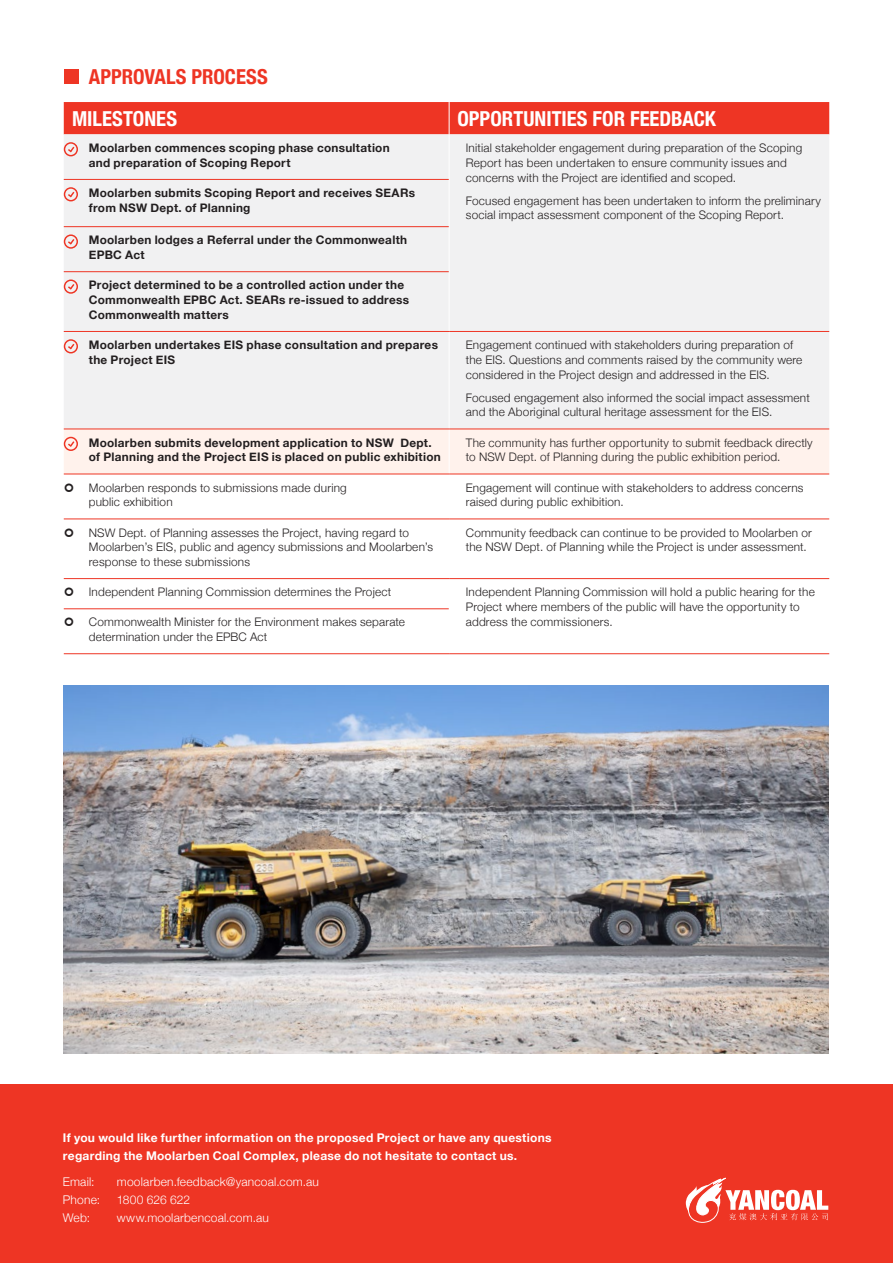
<style>
.page{position:relative;width:893px;height:1263px;background:#fff}
.page>*{position:absolute;margin:0;border:0;box-sizing:border-box;transform-origin:0 0}
.t1{font:700 condensed 20.7px "Helvetica Neue";color:#fff}
.t2{font:700 condensed 20.7px "Helvetica Neue";color:#ee3524}
.t3{font:700 12px/18px "Helvetica Neue";letter-spacing:.025em;color:#fff}
.t4{font:300 12px "Helvetica Neue";letter-spacing:.015em;color:#fff}
.t5{font:300 11.85px/14.7px "Helvetica Neue";letter-spacing:.015em;color:#231f20}
.t6{font:700 11.85px/14.7px "Helvetica Neue";letter-spacing:.025em;color:#231f20}
</style>
<div class="page">
<div style="left:0;top:1084px;width:893px;height:179px;background:#ee3524"></div>
<svg style="left:686px;top:1178px;width:142px;height:44px"></svg>
<img style="left:64px;top:686px;width:764px;height:367px">
<div style="left:64px;top:69px;width:14px;height:15px;background:#ee3524"></div>
<div style="left:64px;top:102px;width:765px;height:32px;background:#ee3524"></div>
<div style="left:64px;top:134px;width:765px;height:295px;background:#f1f1f2"></div>
<hr style="left:449px;top:102px;width:1px;height:32px;background:#fff">
<hr style="left:449px;top:134px;width:1px;height:45px;background:#fff">
<hr style="left:449px;top:179px;width:1px;height:48px;background:#fff">
<hr style="left:449px;top:227px;width:1px;height:45px;background:#fff">
<hr style="left:449px;top:272px;width:1px;height:59px;background:#fff">
<hr style="left:449px;top:332px;width:1px;height:97px;background:#fff">
<hr style="left:64px;top:179px;width:385px;height:1px;background:#ee3524">
<hr style="left:64px;top:226px;width:385px;height:1px;background:#ee3524">
<hr style="left:64px;top:271px;width:385px;height:1px;background:#ee3524">
<hr style="left:64px;top:331px;width:385px;height:1px;background:#ee3524">
<hr style="left:449px;top:331px;width:380px;height:1px;background:#ee3524">
<hr style="left:64px;top:474px;width:385px;height:1px;background:#ee3524">
<hr style="left:449px;top:474px;width:380px;height:1px;background:#ee3524">
<hr style="left:64px;top:518px;width:385px;height:1px;background:#ee3524">
<hr style="left:449px;top:518px;width:380px;height:1px;background:#ee3524">
<hr style="left:64px;top:578px;width:385px;height:1px;background:#ee3524">
<hr style="left:449px;top:578px;width:380px;height:1px;background:#ee3524">
<hr style="left:64px;top:608px;width:385px;height:1px;background:#ee3524">
<hr style="left:64px;top:653px;width:385px;height:1px;background:#ee3524">
<hr style="left:449px;top:653px;width:380px;height:1px;background:#ee3524">
<div style="left:64px;top:142px;width:14px;height:14px;border:1px solid #ee3524;border-radius:50%"></div>
<svg style="left:66px;top:145px;width:10px;height:9px"></svg>
<div style="left:64px;top:187px;width:14px;height:14px;border:1px solid #ee3524;border-radius:50%"></div>
<svg style="left:66px;top:190px;width:10px;height:9px"></svg>
<div style="left:64px;top:234px;width:14px;height:15px;border:1px solid #ee3524;border-radius:50%"></div>
<svg style="left:66px;top:237px;width:10px;height:9px"></svg>
<div style="left:64px;top:279px;width:14px;height:15px;border:1px solid #ee3524;border-radius:50%"></div>
<svg style="left:66px;top:282px;width:10px;height:9px"></svg>
<div style="left:64px;top:339px;width:14px;height:14px;border:1px solid #ee3524;border-radius:50%"></div>
<svg style="left:66px;top:342px;width:10px;height:9px"></svg>
<div style="left:64px;top:429px;width:765px;height:45px;background:#fff2ec"></div>
<h1 class="t2" style="left:89px;top:59px;width:180px">APPROVALS PROCESS</h1>
<h1 class="t1" style="left:72px;top:101px;width:106px">MILESTONES</h1>
<h1 class="t1" style="left:457px;top:101px;width:260px">OPPORTUNITIES FOR FEEDBACK</h1>
<p class="t6" style="left:89px;top:141px;width:302px">Moolarben commences scoping phase consultation and preparation of Scoping Report</p>
<p class="t5" style="left:466px;top:140px;width:338px">Initial stakeholder engagement during preparation of the Scoping<br>Report has been undertaken to ensure community issues and concerns with the Project are identified and scoped.</p>
<p class="t5" style="left:466px;top:192px;width:357px">Focused engagement has been undertaken to inform the preliminary social impact assessment component of the Scoping Report.</p>
<p class="t6" style="left:89px;top:186px;width:328px">Moolarben submits Scoping Report and receives SEARs from NSW Dept. of Planning</p>
<p class="t6" style="left:89px;top:233px;width:320px">Moolarben lodges a Referral under the Commonwealth<br>EPBC Act</p>
<p class="t6" style="left:89px;top:278px;width:322px">Project determined to be a controlled action under the<br>Commonwealth EPBC Act. SEARs re-issued to address<br>Commonwealth matters</p>
<p class="t6" style="left:89px;top:338px;width:351px">Moolarben undertakes EIS phase consultation and prepares the Project EIS</p>
<p class="t5" style="left:466px;top:337px;width:338px">Engagement continued with stakeholders during preparation of the EIS. Questions and comments raised by the community were considered in the Project design and addressed in the EIS.</p>
<p class="t5" style="left:466px;top:389px;width:346px">Focused engagement also informed the social impact assessment and the Aboriginal cultural heritage assessment for the EIS.</p>
<p class="t6" style="left:89px;top:435px;width:353px">Moolarben submits development application to NSW Dept. of Planning and the Project EIS is placed on public exhibition</p>
<p class="t5" style="left:466px;top:434px;width:348px">The community has further opportunity to submit feedback directly to NSW Dept. of Planning during the public exhibition period.</p>
<p class="t5" style="left:89px;top:479px;width:259px">Moolarben responds to submissions made during public exhibition</p>
<p class="t5" style="left:466px;top:479px;width:339px">Engagement will continue with stakeholders to address concerns raised during public exhibition.</p>
<p class="t5" style="left:89px;top:524px;width:346px">NSW Dept. of Planning assesses the Project, having regard to<br>Moolarben’s EIS, public and agency submissions and Moolarben’s response to these submissions</p>
<p class="t5" style="left:466px;top:524px;width:348px">Community feedback can continue to be provided to Moolarben or the NSW Dept. of Planning while the Project is under assessment.</p>
<p class="t5" style="left:89px;top:584px;width:304px">Independent Planning Commission determines the Project</p>
<p class="t5" style="left:466px;top:584px;width:350px">Independent Planning Commission will hold a public hearing for the<br>Project where members of the public will have the opportunity to</p>
<p class="t5" style="left:89px;top:614px;width:318px">Commonwealth Minister for the Environment makes separate</p>
<p class="t5" style="left:466px;top:613px;width:148px">address the commissioners.</p>
<p class="t5" style="left:89px;top:629px;width:180px">determination under the EPBC Act</p>
<p class="t3" style="left:63px;top:1129px;width:490px">If you would like further information on the proposed Project or have any questions regarding the Moolarben Coal Complex, please do not hesitate to contact us.</p>
<p class="t4" style="left:63px;top:1172px;width:33px">Email:</p>
<p class="t4" style="left:117px;top:1172px;width:204px">moolarben.feedback@yancoal.com.au</p>
<p class="t4" style="left:63px;top:1190px;width:39px">Phone:</p>
<p class="t4" style="left:117px;top:1190px;width:75px">1800 626 622</p>
<p class="t4" style="left:63px;top:1208px;width:29px">Web:</p>
<p class="t4" style="left:117px;top:1208px;width:154px">www.moolarbencoal.com.au</p>
</div>
